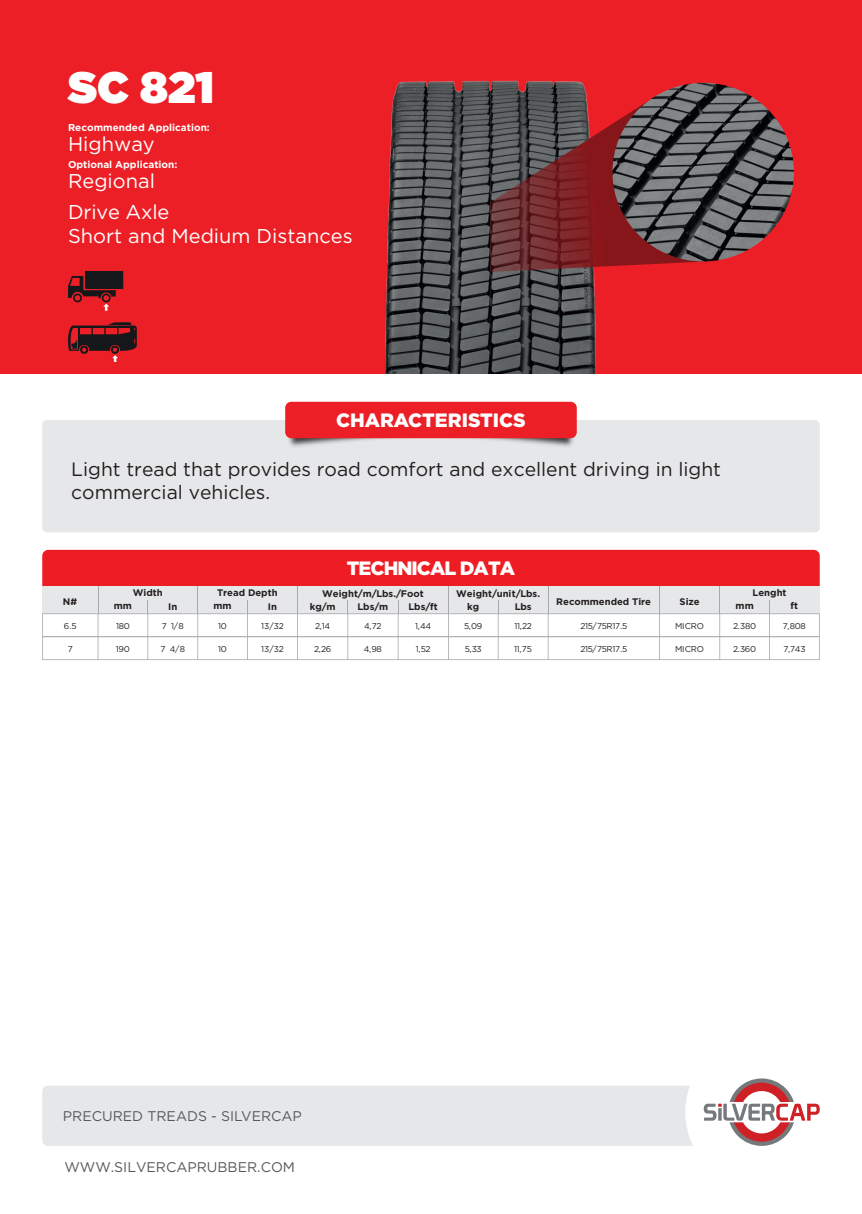
<style>
.page{position:relative;width:862px;height:1214px;background:#fff}
.page>*{position:absolute;margin:0;border:0;box-sizing:border-box;transform-origin:0 0}
.t1{font:900 44px "Gotham";color:#fff}
.t2{font:20px/24px "Gotham";color:#fff}
.t3{font:19.2px/23.2px "Gotham";color:#231f20}
.t4{font:900 19.2px "Gotham";color:#fff}
.t5{font:900 19.2px "Gotham";letter-spacing:-.05em;color:#fff}
.t6{font:14px "Gotham";color:#57585a}
.t7{font:700 10px "Gotham";color:#fff}
.t8{font:700 9.6px "Gotham";color:#231f20}
.t9{font:8.4px "Gotham";letter-spacing:-.04em;color:#231f20}
</style>
<div class="page">
<div style="left:0;top:0;width:862px;height:373px;background:#ec1f26"></div>
<img style="left:385px;top:80px;width:211px;height:293px">
<svg style="left:490px;top:95px;width:216px;height:177px;background:#743437"></svg>
<img style="left:612px;top:83px;width:182px;height:178px">
<div style="left:42px;top:420px;width:778px;height:112px;background:#e6e7e9"></div>
<img style="left:276px;top:403px;width:310px;height:54px">
<div style="left:285px;top:402px;width:292px;height:36px;background:#ec1f26;border-radius:6px"></div>
<svg style="left:68px;top:322px;width:69px;height:40px"></svg>
<svg style="left:68px;top:271px;width:55px;height:40px"></svg>
<svg style="left:42px;top:549px;width:778px;height:111px"></svg>
<div style="left:42px;top:1086px;width:651px;height:59px;background:#e6e7e9"></div>
<svg style="left:704px;top:1078px;width:116px;height:67px"></svg>
<h1 class="t1" style="left:68px;top:56px;width:147px">SC 821</h1>
<p class="t7" style="left:68px;top:121px;width:143px">Recommended Application:</p>
<h2 class="t2" style="left:68px;top:132px;width:88px">Highway</h2>
<p class="t7" style="left:68px;top:158px;width:111px">Optional Application:</p>
<h2 class="t2" style="left:68px;top:168px;width:88px">Regional</h2>
<h2 class="t2" style="left:68px;top:199px;width:286px">Drive Axle<br>Short and Medium Distances</h2>
<h3 class="t4" style="left:336px;top:407px;width:191px">CHARACTERISTICS</h3>
<h3 class="t3" style="left:71px;top:457px;width:651px">Light tread that provides road comfort and excellent driving in light commercial vehicles.</h3>
<p class="t8" style="left:63px;top:595px;width:16px">N#</p>
<h3 class="t5" style="left:347px;top:555px;width:170px">TECHNICAL DATA</h3>
<p class="t8" style="left:322px;top:586px;width:103px">Weight/m/Lbs./Foot</p>
<p class="t8" style="left:456px;top:586px;width:85px">Weight/unit/Lbs.</p>
<p class="t8" style="left:133px;top:586px;width:31px">Width</p>
<p class="t8" style="left:217px;top:586px;width:62px">Tread Depth</p>
<p class="t8" style="left:752px;top:586px;width:36px">Lenght</p>
<p class="t8" style="left:556px;top:595px;width:96px">Recommended Tire</p>
<p class="t8" style="left:679px;top:595px;width:22px">Size</p>
<p class="t8" style="left:790px;top:599px;width:9px">ft</p>
<p class="t8" style="left:114px;top:599px;width:20px">mm</p>
<p class="t8" style="left:168px;top:600px;width:11px">In</p>
<p class="t8" style="left:213px;top:599px;width:20px">mm</p>
<p class="t8" style="left:268px;top:600px;width:11px">In</p>
<p class="t8" style="left:310px;top:600px;width:27px">kg/m</p>
<p class="t8" style="left:357px;top:600px;width:32px">Lbs/m</p>
<p class="t8" style="left:408px;top:600px;width:31px">Lbs/ft</p>
<p class="t8" style="left:467px;top:600px;width:13px">kg</p>
<p class="t8" style="left:515px;top:600px;width:18px">Lbs</p>
<p class="t8" style="left:735px;top:599px;width:20px">mm</p>
<p class="t9" style="left:64px;top:620px;width:14px">6.5</p>
<p class="t9" style="left:116px;top:620px;width:15px">180</p>
<p class="t9" style="left:162px;top:620px;width:23px">7 1/8</p>
<p class="t9" style="left:218px;top:620px;width:10px">10</p>
<p class="t9" style="left:261px;top:620px;width:24px">13/32</p>
<p class="t9" style="left:261px;top:643px;width:24px">13/32</p>
<p class="t9" style="left:315px;top:620px;width:17px">2,14</p>
<p class="t9" style="left:364px;top:620px;width:19px">4,72</p>
<p class="t9" style="left:415px;top:620px;width:17px">1,44</p>
<p class="t9" style="left:464px;top:620px;width:20px">5,09</p>
<p class="t9" style="left:514px;top:620px;width:19px">11,22</p>
<p class="t9" style="left:580px;top:620px;width:49px">215/75R17.5</p>
<p class="t9" style="left:675px;top:620px;width:30px">MICRO</p>
<p class="t9" style="left:733px;top:620px;width:24px">2.380</p>
<p class="t9" style="left:783px;top:620px;width:24px">7,808</p>
<p class="t9" style="left:68px;top:643px;width:7px">7</p>
<p class="t9" style="left:116px;top:643px;width:15px">190</p>
<p class="t9" style="left:161px;top:643px;width:26px">7 4/8</p>
<p class="t9" style="left:218px;top:643px;width:10px">10</p>
<p class="t9" style="left:314px;top:643px;width:19px">2,26</p>
<p class="t9" style="left:364px;top:643px;width:20px">4,98</p>
<p class="t9" style="left:416px;top:643px;width:16px">1,52</p>
<p class="t9" style="left:465px;top:643px;width:19px">5,33</p>
<p class="t9" style="left:514px;top:643px;width:19px">11,75</p>
<p class="t9" style="left:580px;top:643px;width:49px">215/75R17.5</p>
<p class="t9" style="left:675px;top:643px;width:30px">MICRO</p>
<p class="t9" style="left:733px;top:643px;width:24px">2.360</p>
<p class="t9" style="left:783px;top:643px;width:24px">7,743</p>
<h3 class="t6" style="left:63px;top:1107px;width:240px">PRECURED TREADS - SILVERCAP</h3>
<h3 class="t6" style="left:64px;top:1157px;width:232px">WWW.SILVERCAPRUBBER.COM</h3>
</div>
